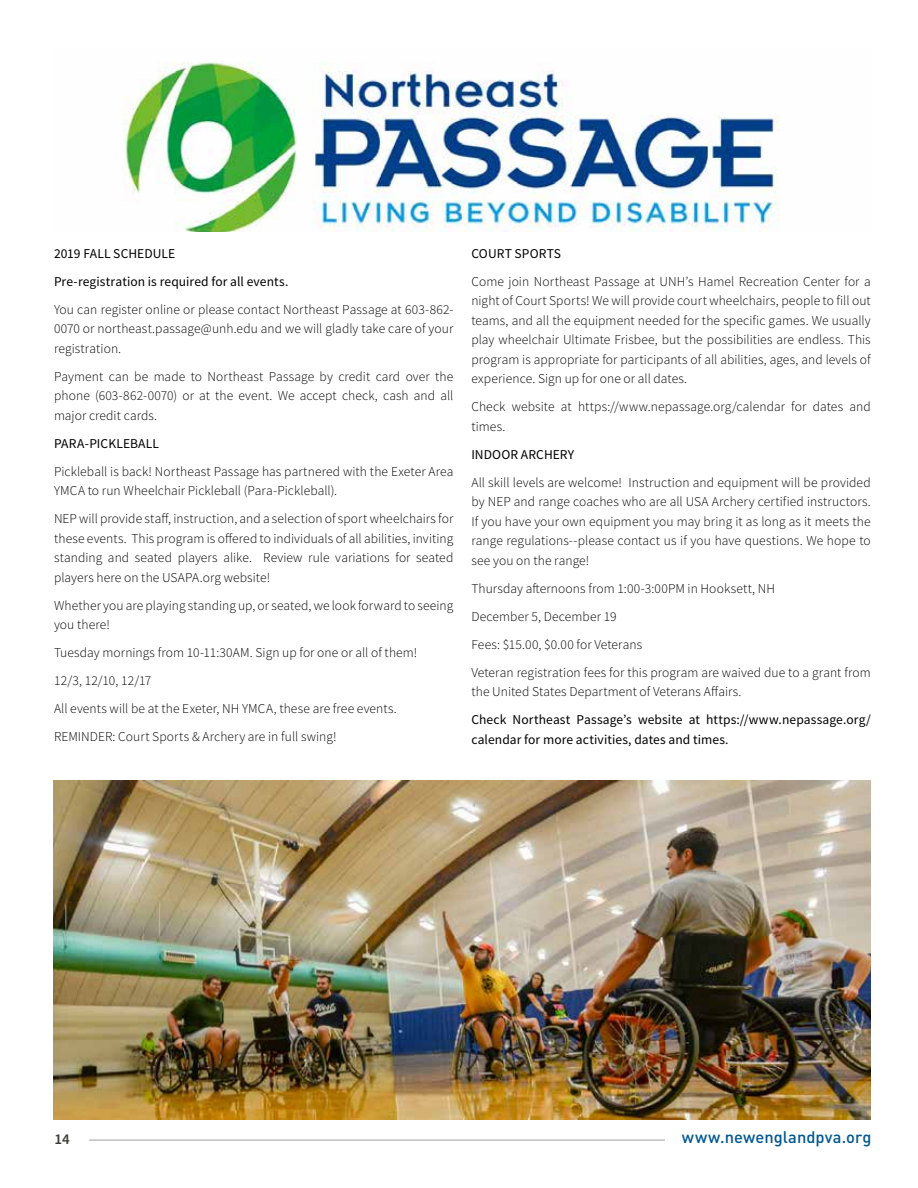
<style>
.page{position:relative;width:918px;height:1188px;background:#fff}
.page>*{position:absolute;margin:0;border:0;box-sizing:border-box;transform-origin:0 0}
.t1{font:500 16.5px "DINOT";letter-spacing:.005em;color:#005890}
.t2{font:600 15px "Source Sans Pro";color:#3d3c34}
.t3{font:300 13.5px/19.5px "Source Sans Pro";letter-spacing:.005em;color:#000;text-align:justify}
.t4{font:13.5px/28px "Source Sans Pro";letter-spacing:.01em;color:#000}
</style>
<div class="page">
<hr style="left:89px;top:1140px;width:576px;height:1px;background:#3d3c34">
<img style="left:123px;top:62px;width:656px;height:169px">
<img style="left:54px;top:781px;width:817px;height:339px">
<p class="t4" style="left:54px;top:239px;width:236px">2019 FALL SCHEDULE<br>Pre-registration is required for all events.</p>
<p class="t3" style="left:54px;top:299px;width:401px">You can register online or please contact Northeast Passage at 603-862- 0070 or northeast.passage@unh.edu and we will gladly take care of your registration.</p>
<p class="t3" style="left:54px;top:366px;width:401px">Payment can be made to Northeast Passage by credit card over the phone (603-862-0070) or at the event. We accept check, cash and all major credit cards.</p>
<p class="t4" style="left:54px;top:429px;width:107px">PARA-PICKLEBALL</p>
<p class="t3" style="left:54px;top:461px;width:401px">Pickleball is back! Northeast Passage has partnered with the Exeter Area<br>YMCA to run Wheelchair Pickleball (Para-Pickleball).</p>
<p class="t3" style="left:54px;top:509px;width:401px">NEP will provide staff, instruction, and a selection of sport wheelchairs for these events. This program is offered to individuals of all abilities, inviting standing and seated players alike. Review rule variations for seated players here on the USAPA.org website!</p>
<p class="t3" style="left:54px;top:595px;width:401px">Whether you are playing standing up, or seated, we look forward to seeing you there!</p>
<p class="t3" style="left:54px;top:639px;width:365px;line-height:28px;text-align:left">Tuesday mornings from 10-11:30AM. Sign up for one or all of them!<br>12/3, 12/10, 12/17<br>All events will be at the Exeter, NH YMCA, these are free events.<br>REMINDER: Court Sports &amp; Archery are in full swing!</p>
<p class="t4" style="left:471px;top:239px;width:91px">COURT SPORTS</p>
<p class="t3" style="left:471px;top:271px;width:401px">Come join Northeast Passage at UNH’s Hamel Recreation Center for a night of Court Sports! We will provide court wheelchairs, people to fill out teams, and all the equipment needed for the specific games. We usually play wheelchair Ultimate Frisbee, but the possibilities are endless. This program is appropriate for participants of all abilities, ages, and levels of experience. Sign up for one or all dates.</p>
<p class="t3" style="left:471px;top:397px;width:401px">Check website at https://www.nepassage.org/calendar for dates and times.</p>
<p class="t4" style="left:471px;top:440px;width:104px">INDOOR ARCHERY</p>
<p class="t3" style="left:471px;top:472px;width:401px">All skill levels are welcome! Instruction and equipment will be provided by NEP and range coaches who are all USA Archery certified instructors.<br>If you have your own equipment you may bring it as long as it meets the range regulations--please contact us if you have questions. We hope to see you on the range!</p>
<p class="t3" style="left:471px;top:574px;width:401px;line-height:28px;text-align:left">Thursday afternoons from 1:00-3:00PM in Hooksett, NH<br>December 5, December 19<br>Fees: $15.00, $0.00 for Veterans<br>Veteran registration fees for this program are waived due to a grant from</p>
<p class="t3" style="left:471px;top:682px;width:272px">the United States Department of Veterans Affairs.</p>
<p class="t4" style="left:471px;top:710px;width:401px;line-height:19.5px">Check Northeast Passage’s website at https://www.nepassage.org/ calendar for more activities, dates and times.</p>
<p class="t2" style="left:54px;top:1130px;width:17px">14</p>
<p class="t1" style="left:682px;top:1126px;width:191px">www.newenglandpva.org</p>
</div>
